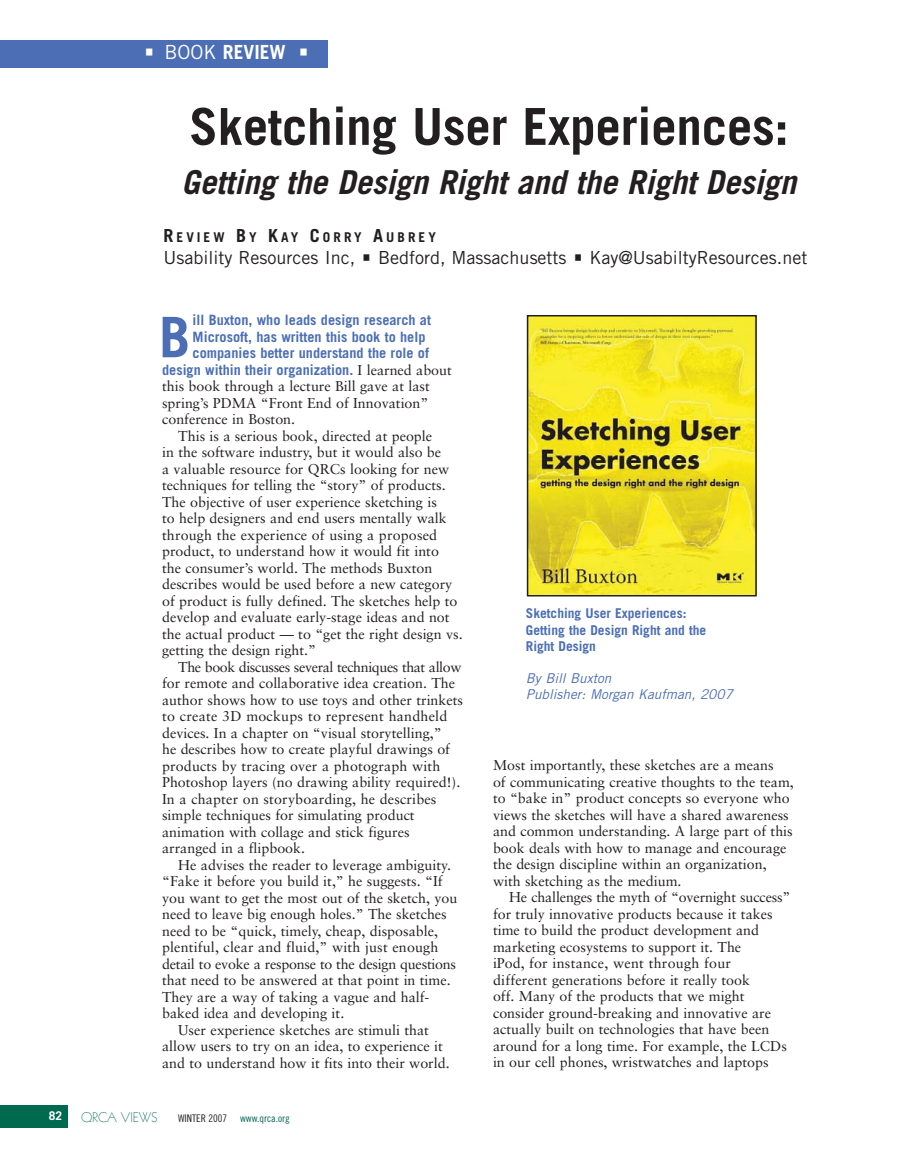
<style>
.page{position:relative;width:905px;height:1175px;background:#fff}
.page>*{position:absolute;margin:0;border:0;box-sizing:border-box;transform-origin:0 0}
.t1{font:700 55.95px "Trade Gothic";color:#4b6eb5}
.t2{font:700 51px "Trade Gothic";letter-spacing:-.005em;color:#231f20}
.t3{font:italic 700 33px "Trade Gothic";color:#231f20}
.t4{font:700 19.5px "Trade Gothic";color:#fff}
.t5{font:18px "Trade Gothic";color:#231f20}
.t6{font:14.25px/16.5px "Sabon";color:#231f20}
.t7{font:700 14.25px "Trade Gothic";color:#4b6eb5}
.t8{font:700 13.5px/16.2px "Trade Gothic";color:#4b6eb5}
.t9{font:italic 13.5px/16.2px "Trade Gothic";color:#4b6eb5}
.t10{font:700 13.5px "Trade Gothic";letter-spacing:.22em;color:#231f20}
.t11{font:300 13.5px "Kabel";color:#006a51}
.t12{font:700 12px "Trade Gothic";color:#fff}
.t13{font:10.5px "Trade Gothic Cond Eighteen";color:#006a51}
.s1{font-family:"Glypha";font-weight:400}
.s2{font-weight:400}
.s3{font-size:18px}
.s4{font-family:"Glypha"}
.s5{font-family:"Sabon";font-weight:400;color:#231f20}
.s6{color:#231f20}
</style>
<div class="page">
<div style="left:0;top:40px;width:327px;height:27px;background:#4b6eb5"></div>
<div style="left:0;top:1105px;width:68px;height:22px;background:#006a51"></div>
<img style="left:530px;top:318px;width:223px;height:275px">
<div style="left:527px;top:315px;width:229px;height:281px;border:2px solid #231f20"></div>
<h3 class="t4" style="left:143px;top:45px;width:168px"><span class="s1">•</span> <span class="s2">BOOK</span> REVIEW <span class="s1">•</span></h3>
<h2 class="t2" style="left:189px;top:108px;width:600px">Sketching User Experiences:</h2>
<h3 class="t3" style="left:182px;top:170px;width:623px">Getting the Design Right and the Right Design</h3>
<p class="t10" style="left:163px;top:232px;width:274px"><span class="s3">R</span>EVIEW <span class="s3">B</span>Y <span class="s3">K</span>AY <span class="s3">C</span>ORRY <span class="s3">A</span>UBREY</p>
<p class="t5" style="left:163px;top:251px;width:645px">Usability Resources Inc, <span class="s4">•</span> Bedford, Massachusetts <span class="s4">•</span> Kay@UsabiltyResources.net</p>
<p class="t7" style="left:193px;top:315px;width:240px">ill Buxton, who leads design research at</p>
<p class="t7" style="left:193px;top:331px;width:234px">Microsoft, has written this book to help</p>
<p class="t7" style="left:193px;top:348px;width:238px">companies better understand the role of</p>
<p class="t7" style="left:162px;top:364px;width:291px">design within their organization. <span class="s5">I learned about</span></p>
<p class="t6" style="left:162px;top:379px;width:269px;text-align:justify">this book through a lecture Bill gave at last spring’s PDMA “Front End of Innovation” conference in Boston.</p>
<p class="t6" style="left:162px;top:428px;width:302px;text-indent:16px">This is a serious book, directed at people<br>in the software industry, but it would also be<br>a valuable resource for QRCs looking for new techniques for telling the “story” of products.<br>The objective of user experience sketching is<br>to help designers and end users mentally walk through the experience of using a proposed product, to understand how it would fit into<br>the consumer’s world. The methods Buxton describes would be used before a new category of product is fully defined. The sketches help to develop and evaluate early-stage ideas and not the actual product — to “get the right design vs. getting the design right.”</p>
<p class="t6" style="left:162px;top:659px;width:302px;text-indent:16px">The book discusses several techniques that allow for remote and collaborative idea creation. The author shows how to use toys and other trinkets to create 3D mockups to represent handheld devices. In a chapter on “visual storytelling,”<br>he describes how to create playful drawings of products by tracing over a photograph with Photoshop layers (no drawing ability required!).<br>In a chapter on storyboarding, he describes simple techniques for simulating product animation with collage and stick figures arranged in a flipbook.</p>
<p class="t6" style="left:178px;top:857px;width:274px">He advises the reader to leverage ambiguity.</p>
<p class="t6" style="left:162px;top:874px;width:282px">“Fake it before you build it,” he suggests. “If</p>
<p class="t6" style="left:162px;top:890px;width:297px">you want to get the most out of the sketch, you</p>
<p class="t6" style="left:162px;top:907px;width:286px">need to leave big enough holes.” The sketches</p>
<p class="t6" style="left:162px;top:923px;width:277px">need to be “quick, timely, cheap, disposable,</p>
<p class="t6" style="left:162px;top:940px;width:278px">plentiful, clear and fluid,” with just enough</p>
<p class="t6" style="left:162px;top:956px;width:295px">detail to evoke a response to the design questions</p>
<p class="t6" style="left:162px;top:973px;width:290px">that need to be answered at that point in time.</p>
<p class="t6" style="left:162px;top:989px;width:269px">They are a way of taking a vague and half-</p>
<p class="t6" style="left:162px;top:1006px;width:184px">baked idea and developing it.</p>
<p class="t6" style="left:178px;top:1022px;width:252px">User experience sketches are stimuli that</p>
<p class="t6" style="left:162px;top:1039px;width:282px">allow users to try on an idea, to experience it</p>
<p class="t6" style="left:162px;top:1055px;width:289px">and to understand how it fits into their world.</p>
<h1 class="t1" style="left:159px;top:317px;width:33px">B</h1>
<p class="t12" style="left:49px;top:1111px;width:15px">82</p>
<p class="t11" style="left:81px;top:1112px;width:78px">QRCA VIEWS</p>
<p class="t13" style="left:178px;top:1114px;width:113px"><span class="s6">WINTER 2007</span> www.qrca.org</p>
<p class="t8" style="left:526px;top:606px;width:182px">Sketching User Experiences:<br>Getting the Design Right and the<br>Right Design</p>
<p class="t9" style="left:526px;top:671px;width:211px">By Bill Buxton<br>Publisher: Morgan Kaufman, 2007</p>
<p class="t6" style="left:493px;top:758px;width:302px">Most importantly, these sketches are a means<br>of communicating creative thoughts to the team, to “bake in” product concepts so everyone who views the sketches will have a shared awareness and common understanding. A large part of this book deals with how to manage and encourage the design discipline within an organization, with sketching as the medium.</p>
<p class="t6" style="left:493px;top:890px;width:299px;text-indent:16px">He challenges the myth of “overnight success” for truly innovative products because it takes time to build the product development and marketing ecosystems to support it. The<br>iPod, for instance, went through four<br>different generations before it really took<br>off. Many of the products that we might consider ground-breaking and innovative are actually built on technologies that have been around for a long time. For example, the LCDs in our cell phones, wristwatches and laptops</p>
</div>
